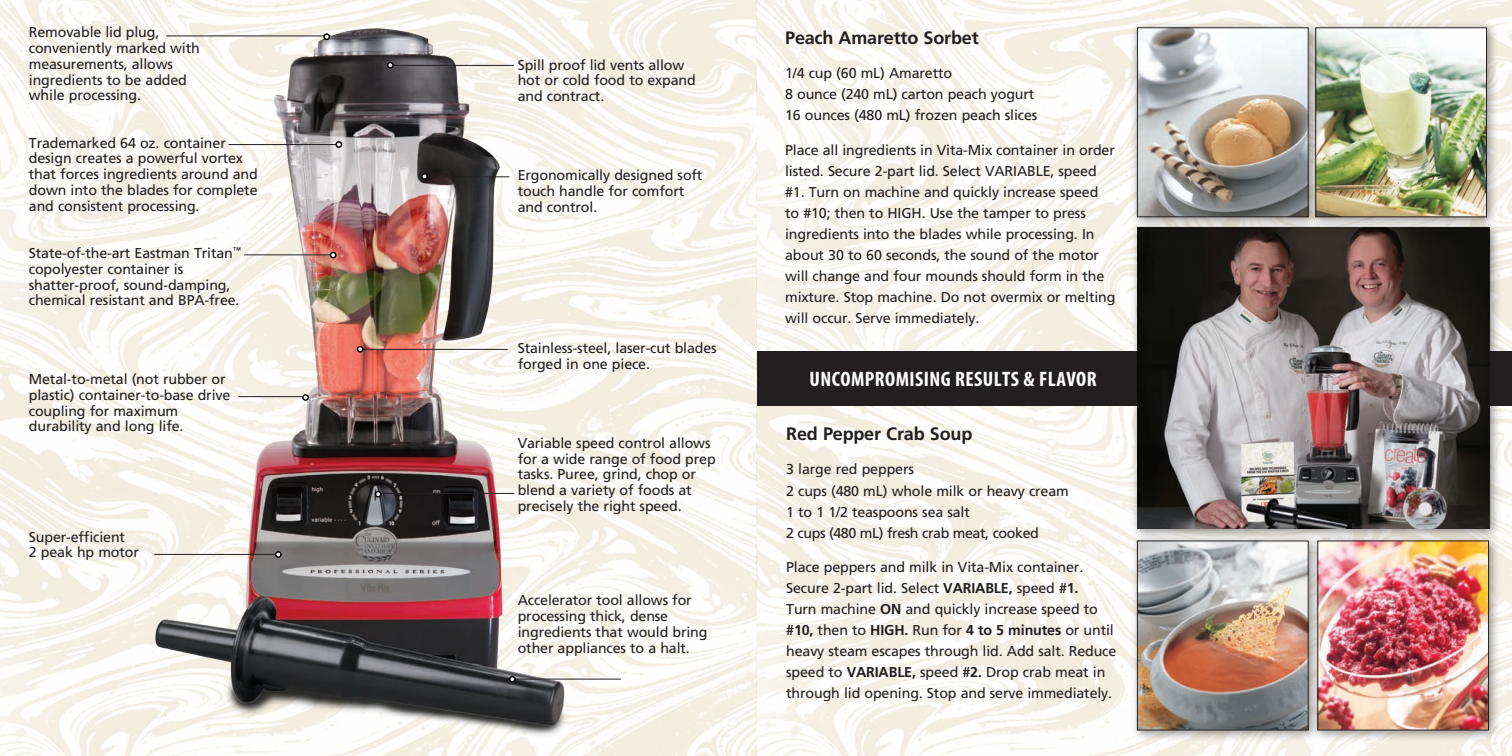
<style>
.page{position:relative;width:1512px;height:756px;background:#fff}
.page>*{position:absolute;margin:0;border:0;box-sizing:border-box;transform-origin:0 0}
.t1{font:700 condensed 21px "Myriad Pro";color:#fff}
.Opening_Letter{font:700 18px "Frutiger";letter-spacing:-.01em;color:#231f20}
.Opening_Letter-2{font:14.25px/15.8px "Frutiger";letter-spacing:-.01em;color:#231f20}
.Opening_Letter-3{font:14.25px "Frutiger";letter-spacing:-.03em;color:#231f20}
.s1{font-weight:700}
</style>
<div class="page">
<img style="left:0;top:0;width:1511px;height:756px">
<div style="left:1307px;top:20px;width:198px;height:216px;background:#231f20;opacity:.5"></div>
<img style="left:1326px;top:29px;width:158px;height:186px">
<div style="left:1315px;top:27px;width:171px;height:190px;border:1px solid #231f20"></div>
<div style="left:1129px;top:533px;width:198px;height:216px;background:#231f20;opacity:.5"></div>
<img style="left:1139px;top:547px;width:167px;height:181px">
<div style="left:1137px;top:540px;width:171px;height:190px;border:1px solid #231f20"></div>
<div style="left:1129px;top:20px;width:197px;height:216px;background:#231f20;opacity:.5"></div>
<img style="left:1139px;top:29px;width:167px;height:186px">
<div style="left:1137px;top:27px;width:171px;height:190px;border:1px solid #231f20"></div>
<div style="left:1309px;top:533px;width:198px;height:216px;background:#231f20;opacity:.5"></div>
<img style="left:1319px;top:547px;width:167px;height:181px">
<div style="left:1317px;top:540px;width:171px;height:190px;border:1px solid #231f20"></div>
<div style="left:756px;top:351px;width:755px;height:54px;background:#231f20"></div>
<div style="left:1129px;top:220px;width:379px;height:327px;background:#231f20;opacity:.5"></div>
<img style="left:1137px;top:228px;width:352px;height:301px">
<img style="left:118px;top:17px;width:517px;height:725px">
<hr style="left:390px;top:65px;width:124px;height:1px;background:#231f20">
<hr style="left:423px;top:176px;width:86px;height:1px;background:#231f20">
<hr style="left:360px;top:349px;width:147px;height:1px;background:#231f20">
<hr style="left:379px;top:493px;width:135px;height:1px;background:#231f20">
<hr style="left:166px;top:36px;width:164px;height:1px;background:#231f20">
<hr style="left:228px;top:144px;width:111px;height:1px;background:#231f20">
<hr style="left:238px;top:396px;width:68px;height:1px;background:#231f20">
<hr style="left:154px;top:554px;width:125px;height:1px;background:#231f20">
<hr style="left:244px;top:254px;width:89px;height:1px;background:#231f20">
<div style="left:323px;top:33px;width:7px;height:7px;border:2px solid #000;border-radius:50%"></div>
<div style="left:387px;top:62px;width:7px;height:7px;border:2px solid #000;border-radius:50%"></div>
<div style="left:421px;top:173px;width:7px;height:7px;border:2px solid #000;border-radius:50%"></div>
<div style="left:357px;top:346px;width:6px;height:7px;border:2px solid #000;border-radius:50%"></div>
<svg style="left:375px;top:491px;width:6px;height:6px"></svg>
<div style="left:335px;top:141px;width:7px;height:7px;border:2px solid #000;border-radius:50%"></div>
<svg style="left:330px;top:252px;width:6px;height:6px"></svg>
<div style="left:302px;top:394px;width:7px;height:7px;border:2px solid #000;border-radius:50%"></div>
<div style="left:275px;top:551px;width:7px;height:7px;border:2px solid #000;border-radius:50%"></div>
<hr style="left:496px;top:679px;width:125px;height:1px;background:#231f20">
<div style="left:509px;top:676px;width:7px;height:6px;border:2px solid #000;border-radius:50%"></div>
<p class="Opening_Letter-2" style="left:29px;top:24px;width:172px">Removable lid plug, conveniently marked with measurements, allows ingredients to be added while processing.</p>
<p class="Opening_Letter-2" style="left:29px;top:135px;width:230px">Trademarked 64 oz. container design creates a powerful vortex that forces ingredients around and down into the blades for complete and consistent processing.</p>
<p class="Opening_Letter-2" style="left:29px;top:245px;width:214px">State-of-the-art Eastman Tritan<sup>™ </sup>copolyester container is shatter-proof, sound-damping, chemical resistant and BPA-free.</p>
<p class="Opening_Letter-2" style="left:29px;top:371px;width:203px">Metal-to-metal (not rubber or plastic) container-to-base drive coupling for maximum durability and long life.</p>
<p class="Opening_Letter-2" style="left:29px;top:528px;width:112px">Super-efficient<br>2 peak hp motor</p>
<p class="Opening_Letter-2" style="left:518px;top:57px;width:180px">Spill proof lid vents allow hot or cold food to expand and contract.</p>
<p class="Opening_Letter-2" style="left:518px;top:167px;width:186px">Ergonomically designed soft touch handle for comfort and control.</p>
<p class="Opening_Letter-2" style="left:518px;top:340px;width:200px">Stainless-steel, laser-cut blades forged in one piece.</p>
<p class="Opening_Letter-2" style="left:518px;top:435px;width:199px">Variable speed control allows for a wide range of food prep tasks. Puree, grind, chop or blend a variety of foods at precisely the right speed.</p>
<p class="Opening_Letter-2" style="left:518px;top:592px;width:191px">Accelerator tool allows for processing thick, dense ingredients that would bring other appliances to a halt.</p>
<p class="Opening_Letter" style="left:785px;top:27px;width:195px">Peach Amaretto Sorbet</p>
<p class="Opening_Letter-2" style="left:785px;top:65px;width:168px">1/4 cup (60 mL) Amaretto</p>
<p class="Opening_Letter-2" style="left:785px;top:86px;width:251px">8 ounce (240 mL) carton peach yogurt</p>
<p class="Opening_Letter-2" style="left:785px;top:107px;width:254px">16 ounces (480 mL) frozen peach slices</p>
<p class="Opening_Letter-2" style="left:785px;top:139px;width:332px;line-height:21px">Place all ingredients in Vita-Mix container in order listed. Secure 2-part lid. Select VARIABLE, speed #1. Turn on machine and quickly increase speed to #10; then to HIGH. Use the tamper to press ingredients into the blades while processing. In about 30 to 60 seconds, the sound of the motor will change and four mounds should form in the mixture. Stop machine. Do not overmix or melting will occur. Serve immediately.</p>
<p class="t1" style="left:809px;top:366px;width:11px">UNCOMPROMISIN</p>
<p class="t1" style="left:940px;top:366px;width:25px">G RESULTS</p>
<p class="t1" style="left:1023px;top:366px;width:26px">&amp; FLAVOR</p>
<p class="Opening_Letter" style="left:786px;top:423px;width:188px">Red Pepper Crab Soup</p>
<p class="Opening_Letter-2" style="left:786px;top:461px;width:129px">3 large red peppers</p>
<p class="Opening_Letter-2" style="left:786px;top:482px;width:284px">2 cups (480 mL) whole milk or heavy cream</p>
<p class="Opening_Letter-2" style="left:786px;top:503px;width:185px">1 to 1 1/2 teaspoons sea salt</p>
<p class="Opening_Letter-3" style="left:786px;top:524px;width:254px">2 cups (480 mL) fresh crab meat, cooked</p>
<p class="Opening_Letter-2" style="left:786px;top:556px;width:332px;line-height:21px">Place peppers and milk in Vita-Mix container.<br>Secure 2-part lid. Select <span class="s1">VARIABLE,</span> speed <span class="s1">#1.<br></span>Turn machine <span class="s1">ON</span> and quickly increase speed to <span class="s1">#10,</span> then to <span class="s1">HIGH.</span> Run for <span class="s1">4 to 5 minutes</span> or until heavy steam escapes through lid. Add salt. Reduce speed to <span class="s1">VARIABLE,</span> speed <span class="s1">#2.</span> Drop crab meat in through lid opening. Stop and serve immediately.</p>
</div>
